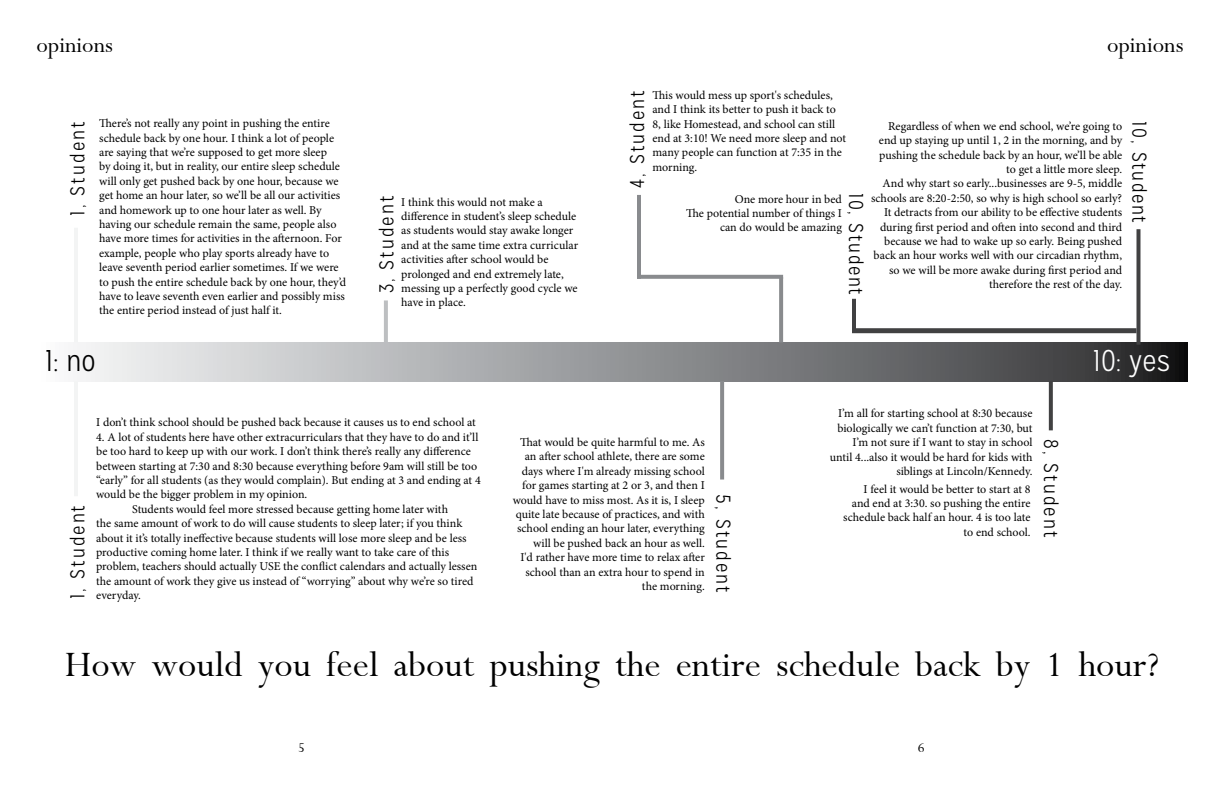
<style>
.page{position:relative;width:1224px;height:792px;background:#fff}
.page>*{position:absolute;margin:0;border:0;box-sizing:border-box;transform-origin:0 0}
.t1{font:40px "Oxford";color:#000}
.t2{font:300 30px "Mission Gothic";color:#fff}
.t3{font:300 30px "Mission Gothic";color:#000}
.t4{font:25px "Oxford";color:#000}
.t5{font:300 20px "Mission Gothic";letter-spacing:.1em;color:#000}
.t6{font:300 20px "Mission Gothic";letter-spacing:.08em;color:#000}
.t7{font:15px "Oxford";color:#000}
.t8{font:12px/14.4px "Minion Pro";letter-spacing:-.005em;color:#000;text-align:right}
</style>
<div class="page">
<svg style="left:74px;top:342px;width:1114px;height:39px"></svg>
<svg style="left:720px;top:381px;width:4px;height:99px"></svg>
<svg style="left:1136px;top:229px;width:4px;height:116px"></svg>
<div style="left:852px;top:328px;width:284px;height:5px;background:#414142"></div>
<hr style="left:852px;top:299px;width:4px;height:33px;background:#414142">
<hr style="left:384px;top:300px;width:4px;height:42px;background:#bdbfc1">
<svg style="left:1049px;top:381px;width:4px;height:49px"></svg>
<svg style="left:779px;top:279px;width:4px;height:63px"></svg>
<svg style="left:641px;top:275px;width:142px;height:4px"></svg>
<hr style="left:637px;top:195px;width:4px;height:84px;background:#898b8e">
<hr style="left:74px;top:381px;width:4px;height:115px;background:#f3f4f4">
<hr style="left:74px;top:228px;width:4px;height:114px;background:#f3f4f4">
<h3 class="t4" style="left:36px;top:36px;width:78px">opinions</h3>
<h3 class="t5" style="left:66px;top:216px;width:96px;rotate:-90deg">1, Student</h3>
<p class="t8" style="left:99px;top:116px;width:248px;text-align:left">There’s not really any point in pushing the entire schedule back by one hour. I think a lot of people are saying that we’re supposed to get more sleep<br>by doing it, but in reality, our entire sleep schedule will only get pushed back by one hour, because we get home an hour later, so we’ll be all our activities and homework up to one hour later as well. By having our schedule remain the same, people also have more times for activities in the afternoon. For example, people who play sports already have to leave seventh period earlier sometimes. If we were to push the entire schedule back by one hour, they’d have to leave seventh even earlier and possibly miss the entire period instead of just half it.</p>
<h3 class="t5" style="left:375px;top:293px;width:99px;rotate:-90deg">3, Student</h3>
<p class="t8" style="left:401px;top:195px;width:178px;text-align:left">I think this would not make a difference in student’s sleep schedule as students would stay awake longer and at the same time extra curricular activities after school would be prolonged and end extremely late, messing up a perfectly good cycle we have in place.</p>
<h3 class="t4" style="left:1107px;top:36px;width:78px">opinions</h3>
<h3 class="t5" style="left:626px;top:188px;width:99px;rotate:-90deg">4, Student</h3>
<p class="t8" style="left:652px;top:88px;width:195px;text-align:left">This would mess up sport's schedules, and I think its better to push it back to 8, like Homestead, and school can still end at 3:10! We need more sleep and not many people can function at 7:35 in the morning.</p>
<p class="t8" style="left:871px;top:119px;width:253px">Regardless of when we end school, we’re going to end up staying up until 1, 2 in the morning, and by pushing the schedule back by an hour, we’ll be able to get a little more sleep.<br>And why start so early...businesses are 9-5, middle schools are 8:20-2:50, so why is high school so early?<br>It detracts from our ability to be effective students during first period and often into second and third because we had to wake up so early. Being pushed back an hour works well with our circadian rhythm, so we will be more awake during first period and therefore the rest of the day.</p>
<h3 class="t6" style="left:1151px;top:121px;width:103px;rotate:90deg">10, Student</h3>
<h3 class="t6" style="left:868px;top:193px;width:103px;rotate:90deg">10, Student</h3>
<p class="t8" style="left:686px;top:192px;width:157px">One more hour in bed<br>The potential number of things I can do would be amazing</p>
<h2 class="t3" style="left:45px;top:343px;width:52px">1: no</h2>
<h2 class="t2" style="left:1093px;top:343px;width:79px">10: yes</h2>
<h3 class="t5" style="left:66px;top:599px;width:96px;rotate:-90deg">1, Student</h3>
<p class="t8" style="left:96px;top:415px;width:381px">I don’t think school should be pushed back because it causes us to end school at</p>
<p class="t8" style="left:96px;top:430px;width:384px">4. A lot of students here have other extracurriculars that they have to do and it’ll</p>
<p class="t8" style="left:96px;top:444px;width:376px">be too hard to keep up with our work. I don’t think there’s really any difference</p>
<p class="t8" style="left:96px;top:459px;width:383px">between starting at 7:30 and 8:30 because everything before 9am will still be too</p>
<p class="t8" style="left:96px;top:473px;width:386px">“early” for all students (as they would complain). But ending at 3 and ending at 4</p>
<p class="t8" style="left:96px;top:487px;width:213px">would be the bigger problem in my opinion.</p>
<p class="t8" style="left:132px;top:502px;width:317px">Students would feel more stressed because getting home later with</p>
<p class="t8" style="left:96px;top:516px;width:368px">the same amount of work to do will cause students to sleep later; if you think</p>
<p class="t8" style="left:96px;top:531px;width:372px">about it it’s totally ineffective because students will lose more sleep and be less</p>
<p class="t8" style="left:96px;top:545px;width:354px">productive coming home later. I think if we really want to take care of this</p>
<p class="t8" style="left:96px;top:559px;width:383px">problem, teachers should actually USE the conflict calendars and actually lessen</p>
<p class="t8" style="left:96px;top:574px;width:379px">the amount of work they give us instead of “worrying” about why we’re so tired</p>
<p class="t8" style="left:96px;top:588px;width:46px">everyday.</p>
<p class="t8" style="left:513px;top:435px;width:194px">That would be quite harmful to me. As an after school athlete, there are some days where I'm already missing school for games starting at 2 or 3, and then I would have to miss most. As it is, I sleep quite late because of practices, and with school ending an hour later, everything will be pushed back an hour as well.<br>I'd rather have more time to relax after school than an extra hour to spend in the morning.</p>
<h3 class="t5" style="left:735px;top:494px;width:100px;rotate:90deg">5, Student</h3>
<p class="t8" style="left:830px;top:406px;width:204px">I’m all for starting school at 8:30 because biologically we can’t function at 7:30, but I’m not sure if I want to stay in school until 4...also it would be hard for kids with siblings at Lincoln/Kennedy.</p>
<p class="t8" style="left:843px;top:482px;width:189px">I feel it would be better to start at 8 and end at 3:30. so pushing the entire schedule back half an hour. 4 is too late to end school.</p>
<h3 class="t5" style="left:1063px;top:439px;width:100px;rotate:90deg">8, Student</h3>
<h1 class="t1" style="left:65px;top:651px;width:1096px">How would you feel about pushing the entire schedule back by 1 hour?</h1>
<p class="t7" style="left:298px;top:742px;width:8px">5</p>
<p class="t7" style="left:918px;top:742px;width:8px">6</p>
</div>
